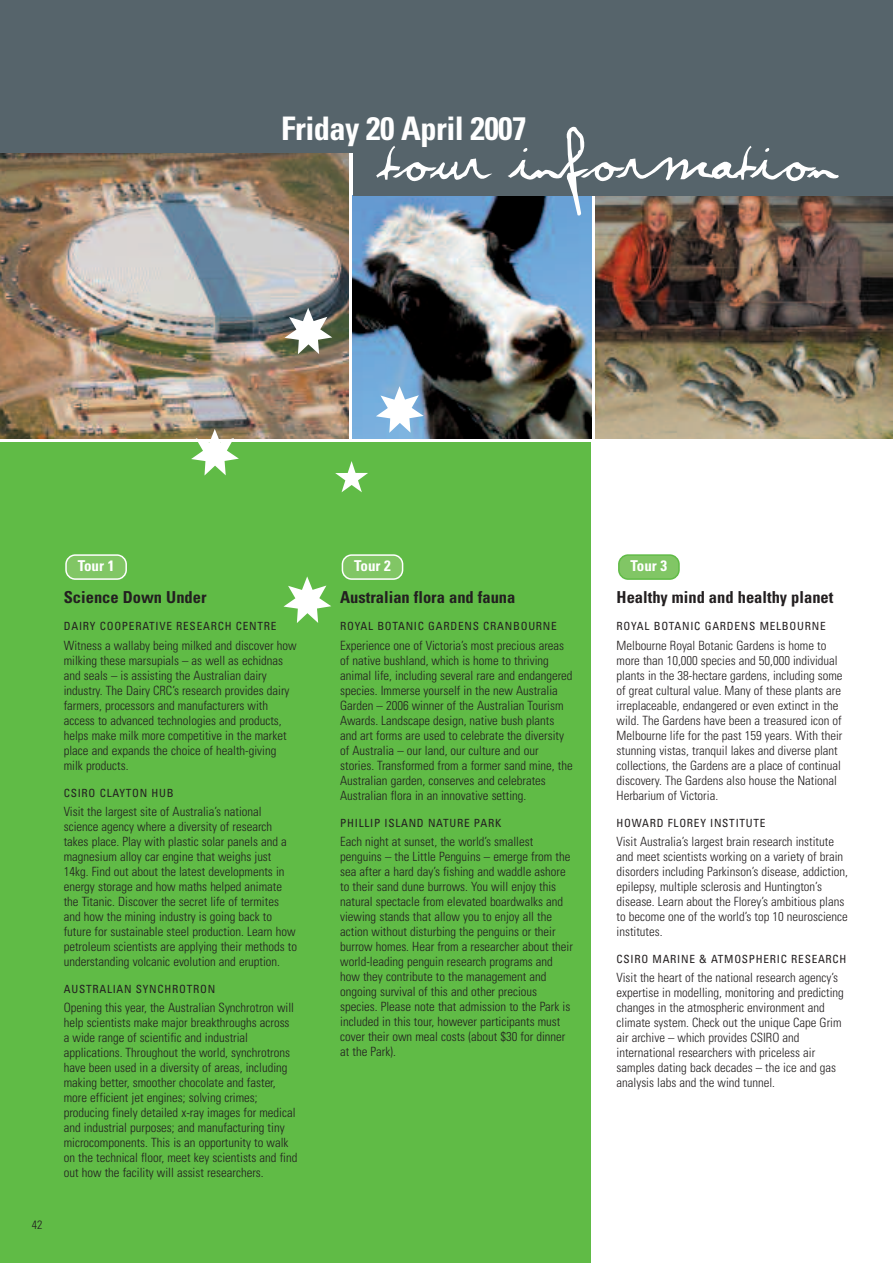
<style>
.page{position:relative;width:893px;height:1263px;background:#fff}
.page>*{position:absolute;margin:0;border:0;box-sizing:border-box;transform-origin:0 0}
.t1{font:63px "Violation";color:#fff}
.t2{font:700 condensed 32.4px "Univers";letter-spacing:-.02em;color:#fff}
.t3{font:700 condensed 16.5px "Univers";color:#231f20}
.t4{font:700 condensed 15px "Univers";color:#fff}
.t5{font:300 condensed 12.75px/15px "Univers";color:#231f20}
.t6{font:300 condensed 12px "Univers";color:#231f20}
.t7{font:condensed 11.25px "Univers";letter-spacing:.065em;color:#231f20}
</style>
<div class="page">
<img style="left:595px;top:196px;width:298px;height:242px">
<div style="left:0;top:0;width:893px;height:153px;background:#56646b"></div>
<img style="left:353px;top:196px;width:238px;height:242px">
<img style="left:0;top:153px;width:349px;height:285px">
<div style="left:0;top:442px;width:591px;height:821px;background:#60bb46"></div>
<div style="left:353px;top:153px;width:540px;height:43px;background:#56646b"></div>
<svg style="left:284px;top:308px;width:48px;height:46px"></svg>
<svg style="left:376px;top:386px;width:48px;height:47px"></svg>
<svg style="left:191px;top:429px;width:48px;height:46px"></svg>
<svg style="left:284px;top:576px;width:47px;height:47px"></svg>
<svg style="left:335px;top:461px;width:33px;height:31px"></svg>
<svg style="left:618px;top:554px;width:62px;height:26px;background:#86c86c"></svg>
<svg style="left:342px;top:554px;width:61px;height:26px;background:#90cd78"></svg>
<svg style="left:65px;top:554px;width:62px;height:26px;background:#90cd78"></svg>
<h2 class="t2" style="left:281px;top:116px;width:247px">Friday 20 April 2007</h2>
<h1 class="t1" style="left:378px;top:119px;width:458px">tour information</h1>
<p class="t6" style="left:32px;top:1220px;width:12px">42</p>
<p class="t4" style="left:78px;top:560px;width:38px">Tour 1</p>
<p class="t4" style="left:354px;top:560px;width:38px">Tour 2</p>
<p class="t4" style="left:631px;top:560px;width:38px">Tour 3</p>
<p class="t3" style="left:64px;top:591px;width:144px">Science Down Under</p>
<p class="t7" style="left:64px;top:622px;width:214px">DAIRY COOPERATIVE RESEARCH CENTRE</p>
<p class="t5" style="left:64px;top:639px;width:234px">Witness a wallaby being milked and discover how milking these marsupials – as well as echidnas and seals – is assisting the Australian dairy industry. The Dairy CRC’s research provides dairy farmers, processors and manufacturers with access to advanced technologies and products, helps make milk more competitive in the market place and expands the choice of health-giving milk products.</p>
<p class="t7" style="left:64px;top:788px;width:111px">CSIRO CLAYTON HUB</p>
<p class="t5" style="left:64px;top:805px;width:235px">Visit the largest site of Australia’s national science agency where a diversity of research takes place. Play with plastic solar panels and a magnesium alloy car engine that weighs just 14kg. Find out about the latest developments in energy storage and how maths helped animate the Titanic. Discover the secret life of termites and how the mining industry is going back to future for sustainable steel production. Learn how petroleum scientists are applying their methods to understanding volcanic evolution and eruption.</p>
<p class="t7" style="left:64px;top:985px;width:153px">AUSTRALIAN SYNCHROTRON</p>
<p class="t5" style="left:64px;top:1001px;width:235px">Opening this year, the Australian Synchrotron will help scientists make major breakthroughs across a wide range of scientific and industrial applications. Throughout the world, synchrotrons have been used in a diversity of areas, including making better, smoother chocolate and faster, more efficient jet engines; solving crimes; producing finely detailed x-ray images for medical and industrial purposes; and manufacturing tiny microcomponents. This is an opportunity to walk on the technical floor, meet key scientists and find out how the facility will assist researchers.</p>
<p class="t3" style="left:340px;top:591px;width:177px">Australian flora and fauna</p>
<p class="t7" style="left:340px;top:622px;width:218px">ROYAL BOTANIC GARDENS CRANBOURNE</p>
<p class="t5" style="left:340px;top:639px;width:234px">Experience one of Victoria’s most precious areas of native bushland, which is home to thriving animal life, including several rare and endangered species. Immerse yourself in the new Australia Garden – 2006 winner of the Australian Tourism Awards. Landscape design, native bush plants and art forms are used to celebrate the diversity of Australia – our land, our culture and our stories. Transformed from a former sand mine, the Australian garden, conserves and celebrates Australian flora in an innovative setting.</p>
<p class="t7" style="left:340px;top:818px;width:163px">PHILLIP ISLAND NATURE PARK</p>
<p class="t5" style="left:340px;top:835px;width:234px">Each night at sunset, the world’s smallest penguins – the Little Penguins – emerge from the sea after a hard day’s fishing and waddle ashore to their sand dune burrows. You will enjoy this natural spectacle from elevated boardwalks and viewing stands that allow you to enjoy all the action without disturbing the penguins or their burrow homes. Hear from a researcher about their world-leading penguin research programs and how they contribute to the management and ongoing survival of this and other precious species. Please note that admission to the Park is included in this tour, however participants must cover their own meal costs (about $30 for dinner at the Park).</p>
<p class="t3" style="left:617px;top:591px;width:218px">Healthy mind and healthy planet</p>
<p class="t7" style="left:617px;top:622px;width:211px">ROYAL BOTANIC GARDENS MELBOURNE</p>
<p class="t5" style="left:617px;top:639px;width:228px">Melbourne Royal Botanic Gardens is home to more than 10,000 species and 50,000 individual plants in the 38-hectare gardens, including some of great cultural value. Many of these plants are irreplaceable, endangered or even extinct in the wild. The Gardens have been a treasured icon of Melbourne life for the past 159 years. With their stunning vistas, tranquil lakes and diverse plant collections, the Gardens are a place of continual discovery. The Gardens also house the National Herbarium of Victoria.</p>
<p class="t7" style="left:617px;top:818px;width:150px">HOWARD FLOREY INSTITUTE</p>
<p class="t5" style="left:617px;top:835px;width:233px">Visit Australia’s largest brain research institute and meet scientists working on a variety of brain disorders including Parkinson’s disease, addiction, epilepsy, multiple sclerosis and Huntington’s disease. Learn about the Florey’s ambitious plans to become one of the world’s top 10 neuroscience institutes.</p>
<p class="t7" style="left:617px;top:955px;width:231px">CSIRO MARINE &amp; ATMOSPHERIC RESEARCH</p>
<p class="t5" style="left:617px;top:971px;width:229px">Visit the heart of the national research agency’s expertise in modelling, monitoring and predicting changes in the atmospheric environment and climate system. Check out the unique Cape Grim air archive – which provides CSIRO and international researchers with priceless air samples dating back decades – the ice and gas analysis labs and the wind tunnel.</p>
</div>
